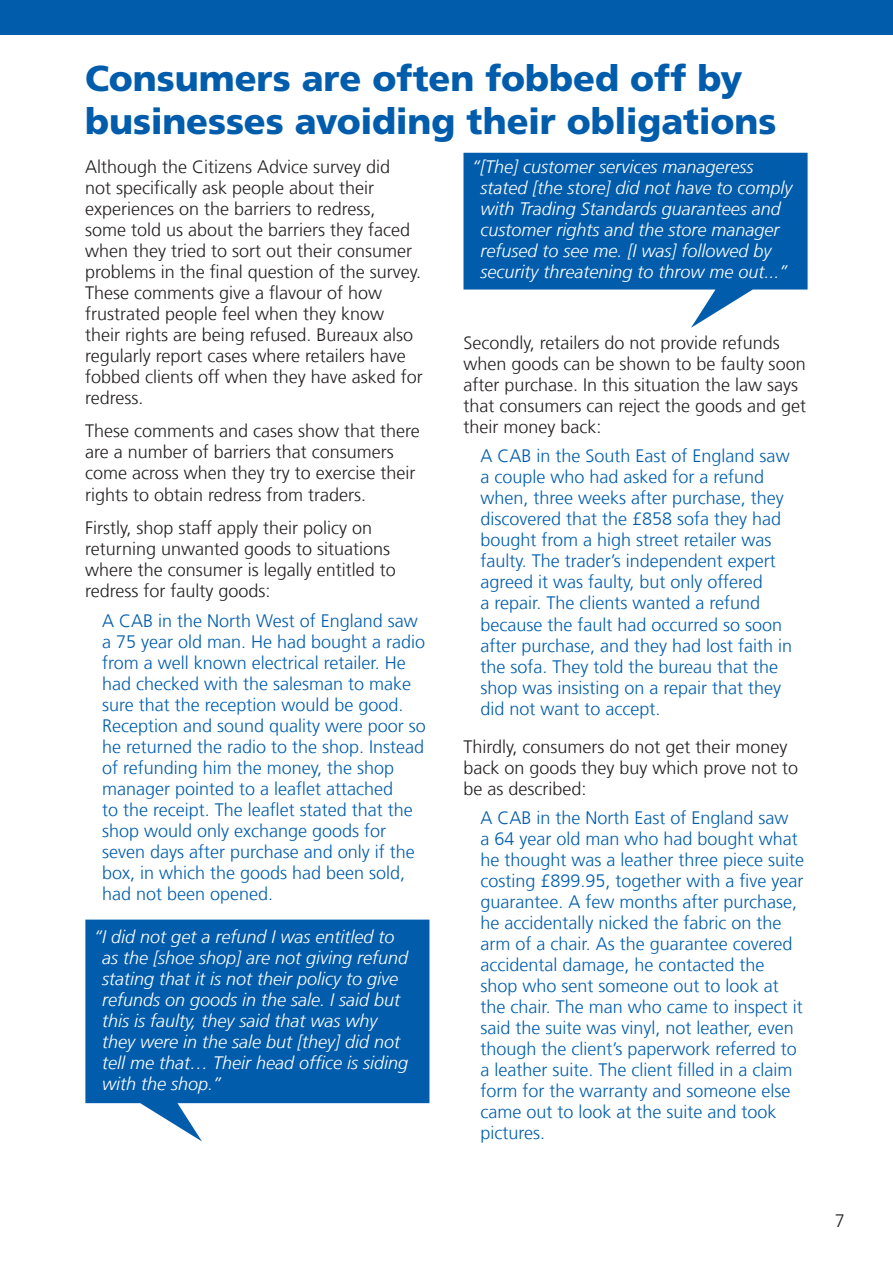
<style>
.page{position:relative;width:893px;height:1263px;background:#fff}
.page>*{position:absolute;margin:0;border:0;box-sizing:border-box;transform-origin:0 0}
.Heading_1{font:900 36px/43.2px "Frutiger LT Com";letter-spacing:-.005em;color:#015dac}
.Inset_case_study_blu{font:300 18px/21px "Frutiger LT Com";color:#015dac}
.Body_text{font:300 18px/21px "Frutiger LT Com";color:#231f20}
.Inset_quote{font:italic 300 18px/21px "Frutiger LT Com";color:#fff}
</style>
<div class="page">
<div style="left:0;top:0;width:893px;height:34px;background:#015dac"></div>
<svg style="left:463px;top:153px;width:345px;height:175px;fill:#015dac"></svg>
<svg style="left:85px;top:919px;width:344px;height:222px;fill:#015dac"></svg>
<h2 class="Heading_1" style="left:85px;top:57px;width:693px">Consumers are often fobbed off by businesses avoiding their obligations</h2>
<p class="Body_text" style="left:85px;top:156px;width:307px">Although the Citizens Advice survey did</p>
<p class="Inset_quote" style="left:472px;top:156px;width:283px">“[The] customer services manageress</p>
<p class="Body_text" style="left:85px;top:177px;width:339px">not specifically ask people about their experiences on the barriers to redress,<br>some told us about the barriers they faced when they tried to sort out their consumer problems in the final question of the survey.<br>These comments give a flavour of how frustrated people feel when they know their rights are being refused. Bureaux also regularly report cases where retailers have fobbed clients off when they have asked for redress.</p>
<p class="Body_text" style="left:85px;top:421px;width:336px">These comments and cases show that there are a number of barriers that consumers come across when they try to exercise their rights to obtain redress from traders.</p>
<p class="Body_text" style="left:85px;top:518px;width:312px">Firstly, shop staff apply their policy on returning unwanted goods to situations where the consumer is legally entitled to redress for faulty goods:</p>
<p class="Inset_case_study_blu" style="left:102px;top:610px;width:325px">A CAB in the North West of England saw a 75 year old man. He had bought a radio from a well known electrical retailer. He had checked with the salesman to make sure that the reception would be good.<br>Reception and sound quality were poor so he returned the radio to the shop. Instead of refunding him the money, the shop manager pointed to a leaflet attached<br>to the receipt. The leaflet stated that the shop would only exchange goods for seven days after purchase and only if the box, in which the goods had been sold, had not been opened.</p>
<p class="Inset_quote" style="left:102px;top:926px;width:308px;text-indent:-8px">“I did not get a refund I was entitled to as the [shoe shop] are not giving refund stating that it is not their policy to give refunds on goods in the sale. I said but this is faulty, they said that was why they were in the sale but [they] did not tell me that… Their head office is siding with the shop.”</p>
<p class="Inset_quote" style="left:480px;top:177px;width:314px">stated [the store] did not have to comply with Trading Standards guarantees and customer rights and the store manager refused to see me. [I was] followed by security threatening to throw me out...”</p>
<p class="Body_text" style="left:463px;top:332px;width:344px">Secondly, retailers do not provide refunds when goods can be shown to be faulty soon after purchase. In this situation the law says that consumers can reject the goods and get their money back:</p>
<p class="Inset_case_study_blu" style="left:480px;top:446px;width:313px">A CAB in the South East of England saw a couple who had asked for a refund when, three weeks after purchase, they discovered that the £858 sofa they had bought from a high street retailer was faulty. The trader’s independent expert agreed it was faulty, but only offered<br>a repair. The clients wanted a refund because the fault had occurred so soon after purchase, and they had lost faith in the sofa. They told the bureau that the shop was insisting on a repair that they did not want to accept.</p>
<p class="Body_text" style="left:463px;top:736px;width:336px">Thirdly, consumers do not get their money back on goods they buy which prove not to be as described:</p>
<p class="Inset_case_study_blu" style="left:480px;top:807px;width:325px">A CAB in the North East of England saw<br>a 64 year old man who had bought what he thought was a leather three piece suite costing £899.95, together with a five year guarantee. A few months after purchase, he accidentally nicked the fabric on the arm of a chair. As the guarantee covered accidental damage, he contacted the shop who sent someone out to look at the chair. The man who came to inspect it said the suite was vinyl, not leather, even though the client’s paperwork referred to a leather suite. The client filled in a claim form for the warranty and someone else came out to look at the suite and took pictures.</p>
<p class="Body_text" style="left:835px;top:1210px;width:12px">7</p>
</div>
